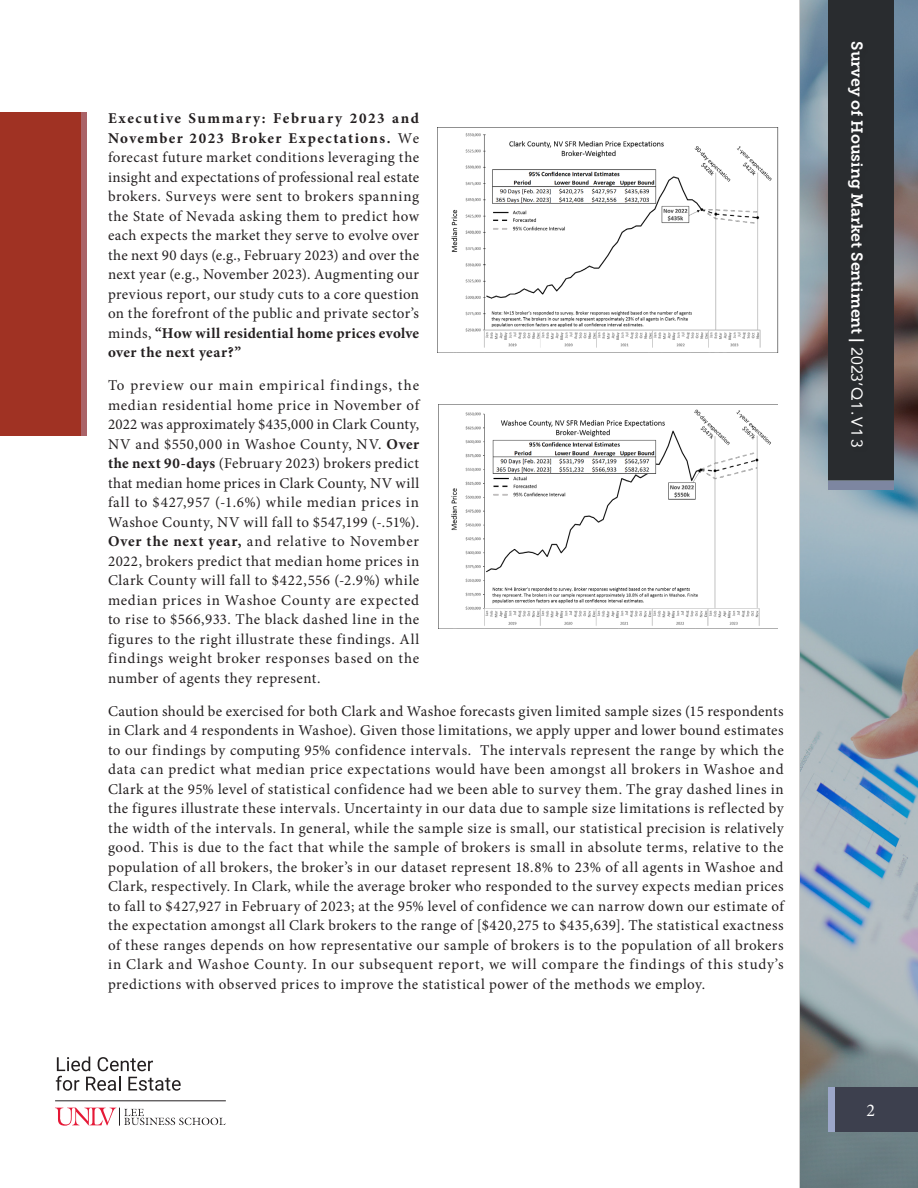
<style>
.page{position:relative;width:918px;height:1188px;background:#fff}
.page>*{position:absolute;margin:0;border:0;box-sizing:border-box;transform-origin:0 0}
.t1{font:18px "Minion Pro";color:#fff}
.t2{font:15.75px "Museo Slab 700";color:#fff}
.Copy{font:15px/19.5px "Minion Pro";letter-spacing:.03em;color:#231f20;text-align:justify}
.s1{font-weight:700}
.s2{font-family:"Avenir"}
</style>
<div class="page">
<svg style="left:800px;top:0;width:118px;height:1188px;background:#8fa0ab"></svg>
<div style="left:828px;top:0;width:66px;height:479px;background:#292c2f"></div>
<svg style="left:55px;top:1108px;width:171px;height:18px"></svg>
<hr style="left:55px;top:1101px;width:171px;height:1px;background:#231f20">
<svg style="left:56px;top:1057px;width:125px;height:34px"></svg>
<div style="left:829px;top:1088px;width:89px;height:44px;background:#9ca7c9"></div>
<div style="left:835px;top:1088px;width:83px;height:44px;background:#3d404e"></div>
<div style="left:39px;top:112px;width:48px;height:324px;background:linear-gradient(to bottom,#aa6368,#aa6368)"></div>
<div style="left:0;top:112px;width:80px;height:324px;background:#a03223"></div>
<img style="left:451px;top:128px;width:327px;height:224px">
<img style="left:438px;top:404px;width:340px;height:225px">
<p class="Copy" style="left:108px;top:109px;width:313px"><span class="s1">Executive Summary: February 2023 and November 2023 Broker Expectations.</span> We forecast future market conditions leveraging the insight and expectations of professional real estate brokers. Surveys were sent to brokers spanning the State of Nevada asking them to predict how each expects the market they serve to evolve over the next 90 days (e.g., February 2023) and over the next year (e.g., November 2023). Augmenting our previous report, our study cuts to a core question on the forefront of the public and private sector’s minds, <span class="s1">“How will residential home prices evolve over the next year?”</span></p>
<p class="Copy" style="left:108px;top:376px;width:313px">To preview our main empirical findings, the median residential home price in November of 2022 was approximately $435,000 in Clark County, NV and $550,000 in Washoe County, NV. <span class="s1">Over the next 90-days</span> (February 2023) brokers predict that median home prices in Clark County, NV will fall to $427,957 (-1.6%) while median prices in Washoe County, NV will fall to $547,199 (-.51%).<br><span class="s1">Over the next year,</span> and relative to November 2022, brokers predict that median home prices in Clark County will fall to $422,556 (-2.9%) while median prices in Washoe County are expected to rise to $566,933. The black dashed line in the figures to the right illustrate these findings. All findings weight broker responses based on the number of agents they represent.</p>
<p class="Copy" style="left:108px;top:701px;width:677px">Caution should be exercised for both Clark and Washoe forecasts given limited sample sizes (15 respondents in Clark and 4 respondents in Washoe). Given those limitations, we apply upper and lower bound estimates to our findings by computing 95% confidence intervals. The intervals represent the range by which the data can predict what median price expectations would have been amongst all brokers in Washoe and Clark at the 95% level of statistical confidence had we been able to survey them. The gray dashed lines in the figures illustrate these intervals. Uncertainty in our data due to sample size limitations is reflected by the width of the intervals. In general, while the sample size is small, our statistical precision is relatively good. This is due to the fact that while the sample of brokers is small in absolute terms, relative to the population of all brokers, the broker’s in our dataset represent 18.8% to 23% of all agents in Washoe and Clark, respectively. In Clark, while the average broker who responded to the survey expects median prices to fall to $427,927 in February of 2023; at the 95% level of confidence we can narrow down our estimate of the expectation amongst all Clark brokers to the range of [$420,275 to $435,639]. The statistical exactness of these ranges depends on how representative our sample of brokers is to the population of all brokers in Clark and Washoe County. In our subsequent report, we will compare the findings of this study’s predictions with observed prices to improve the statistical power of the methods we employ.</p>
<p class="t2" style="left:866px;top:41px;width:407px;rotate:90deg">Survey of Housing Market Sentiment | <span class="s2">2023’Q1.V13</span></p>
<p class="t1" style="left:866px;top:1098px;width:10px">2</p>
</div>
